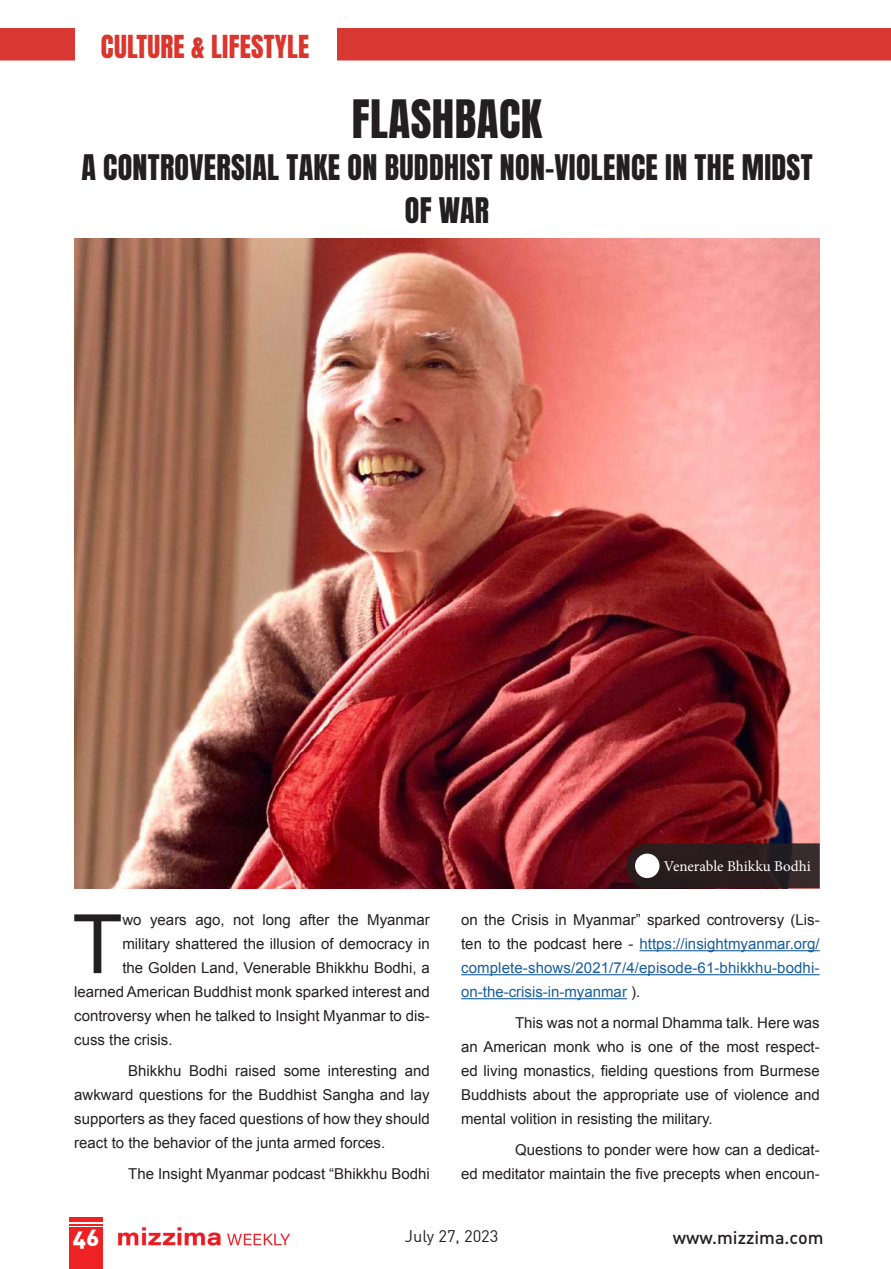
<style>
.page{position:relative;width:891px;height:1269px;background:#fff}
.page>*{position:absolute;margin:0;border:0;box-sizing:border-box;transform-origin:0 0}
.t1{font:82.05px "Arial";color:#231f20}
.t2{font:45px "Anton";letter-spacing:.01em;color:#231f20}
.t3{font:30px/43.2px "Anton";letter-spacing:.01em;color:#231f20;text-align:center}
.t4{font:27px "Anton";letter-spacing:.01em;color:#db362e}
.t5{font:22.5px "DIN Black Alternate";color:#fff}
.t6{font:500 18px "DIN";color:#231f20}
.t7{font:16.5px "DIN";color:#231f20}
.t8{font:15px/24px "Arial";color:#231f20;text-align:justify}
.t9{font:15px/24px "Arial";letter-spacing:.01em;color:#175d9e;text-align:justify}
.t10{font:15px "Minion Pro";color:#fff}
.s1{color:#231f20}
</style>
<div class="page">
<img style="left:118px;top:1227px;width:172px;height:19px">
<hr style="left:69px;top:1217px;width:33px;height:4px;background:#ee2123">
<hr style="left:69px;top:1224px;width:33px;height:2px;background:#ee2123">
<div style="left:69px;top:1228px;width:33px;height:41px;background:#ee2123"></div>
<img style="left:74px;top:238px;width:746px;height:650px">
<svg style="left:626px;top:843px;width:194px;height:45px;background:#2d1e20"></svg>
<div style="left:635px;top:854px;width:24px;height:24px;background:#fff;border-radius:50%"></div>
<hr style="left:640px;top:950px;width:180px;height:1px;background:#175d9e">
<hr style="left:461px;top:974px;width:359px;height:1px;background:#175d9e">
<hr style="left:461px;top:998px;width:166px;height:1px;background:#175d9e">
<div style="left:338px;top:29px;width:553px;height:32px;background:#d93731"></div>
<div style="left:0;top:29px;width:74px;height:32px;background:#d93731"></div>
<h3 class="t4" style="left:101px;top:33px;width:210px">CULTURE &amp; LIFESTYLE</h3>
<h2 class="t2" style="left:352px;top:96px;width:192px">FLASHBACK</h2>
<h3 class="t3" style="left:81px;top:148px;width:733px">A CONTROVERSIAL TAKE ON BUDDHIST NON-VIOLENCE IN THE MIDST<br>OF WAR</h3>
<h1 class="t1" style="left:72px;top:891px;width:52px">T</h1>
<p class="t8" style="left:122px;top:908px;width:309px">wo years ago, not long after the Myanmar</p>
<p class="t8" style="left:122px;top:932px;width:309px">military shattered the illusion of democracy in</p>
<p class="t8" style="left:122px;top:956px;width:309px">the Golden Land, Venerable Bhikkhu Bodhi, a</p>
<p class="t8" style="left:74px;top:980px;width:357px">learned American Buddhist monk sparked interest and</p>
<p class="t8" style="left:74px;top:1004px;width:357px">controversy when he talked to Insight Myanmar to dis-</p>
<p class="t8" style="left:74px;top:1028px;width:100px">cuss the crisis.</p>
<p class="t8" style="left:74px;top:1059px;width:357px;text-indent:54px">Bhikkhu Bodhi raised some interesting and awkward questions for the Buddhist Sangha and lay supporters as they faced questions of how they should react to the behavior of the junta armed forces.</p>
<p class="t8" style="left:128px;top:1162px;width:303px">The Insight Myanmar podcast “Bhikkhu Bodhi</p>
<p class="t10" style="left:664px;top:856px;width:149px">Venerable Bhikku Bodhi</p>
<p class="t9" style="left:461px;top:908px;width:360px"><span class="s1">on the Crisis in Myanmar” sparked controversy (Lis&shy;ten to the podcast here -</span> https://insightmyanmar.org/ complete-shows/2021/7/4/episode-61-bhikkhu-bodhi&shy;on-the-crisis-in-myanmar <span class="s1">).</span></p>
<p class="t8" style="left:461px;top:1011px;width:360px;text-indent:54px">This was not a normal Dhamma talk. Here was an American monk who is one of the most respect&shy;ed living monastics, fielding questions from Burmese Buddhists about the appropriate use of violence and mental volition in resisting the military.</p>
<p class="t8" style="left:461px;top:1138px;width:360px;text-align:right">Questions to ponder were how can a dedicat-<br>ed meditator maintain the five precepts when encoun-</p>
<h3 class="t5" style="left:73px;top:1223px;width:28px">46</h3>
<p class="t7" style="left:405px;top:1226px;width:95px">July 27, 2023</p>
<p class="t6" style="left:673px;top:1226px;width:152px">www.mizzima.com</p>
</div>
